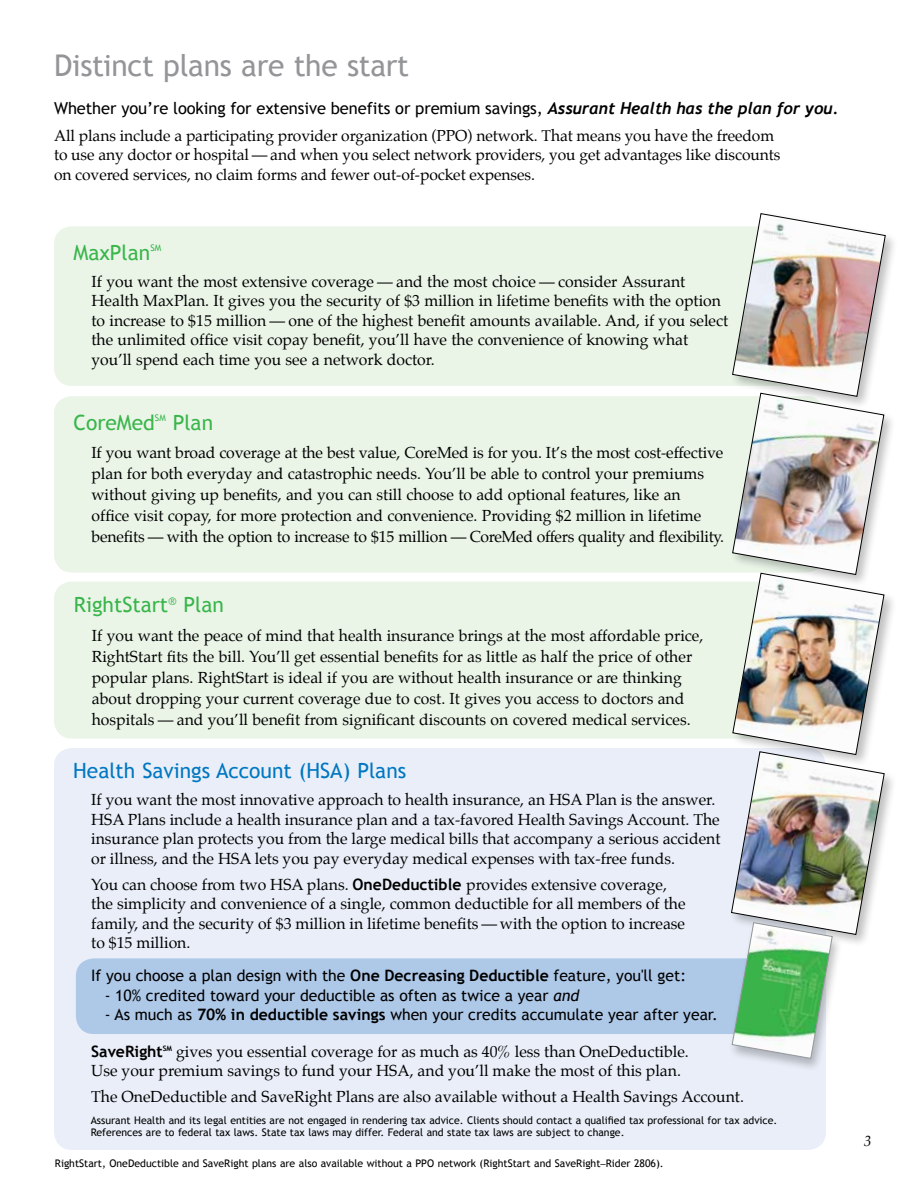
<style>
.page{position:relative;width:918px;height:1188px;background:#fff}
.page>*{position:absolute;margin:0;border:0;box-sizing:border-box;transform-origin:0 0}
.t1{font:30px "Trebuchet MS";letter-spacing:-.01em;color:#939598}
.t2{font:21px "Trebuchet MS";color:#39b54a}
.t3{font:21px "Trebuchet MS";color:#0077c1}
.t4{font:16.5px "Trebuchet MS";letter-spacing:-.005em;color:#000}
.t5{font:15.75px/19.5px "Palatino";color:#000}
.t6{font:15.75px "Trebuchet MS";color:#000}
.t7{font:15.6px/19.8px "Palatino";letter-spacing:-.005em;color:#000}
.t8{font:italic 15px "Palatino";color:#000}
.t9{font:10.5px/12px "Trebuchet MS";color:#000}
.t10{font:9.15px "Trebuchet MS";color:#39b54a}
.s1{font-family:"Trebuchet";font-weight:700;font-style:italic}
.s2{font-size:15.75px}
.s3{font-family:"Trebuchet MS";font-weight:700}
.s4{font-weight:700}
.s5{font-style:italic}
.s6{font-family:"Palatino"}
</style>
<div class="page">
<div style="left:54px;top:226px;width:770px;height:160px;background:#eaf5e8;border-radius:18px"></div>
<div style="left:54px;top:396px;width:770px;height:177px;background:#eaf5e8;border-radius:18px"></div>
<div style="left:54px;top:582px;width:772px;height:157px;background:#eaf5e8;border-radius:18px"></div>
<div style="left:54px;top:748px;width:772px;height:402px;background:#e9eef8;border-radius:18px"></div>
<div style="left:730px;top:211px;width:168px;height:197px;background:#000;opacity:.25"></div>
<div style="left:730px;top:390px;width:167px;height:197px;background:#000;opacity:.25"></div>
<div style="left:730px;top:570px;width:167px;height:196px;background:#000;opacity:.25"></div>
<div style="left:729px;top:749px;width:168px;height:197px;background:#000;opacity:.25"></div>
<div style="left:76px;top:958px;width:727px;height:76px;background:#aec8e8;border-radius:18px"></div>
<div style="left:728px;top:921px;width:115px;height:151px;background:#000;opacity:.25"></div>
<img style="left:731px;top:213px;width:155px;height:846px">
<h1 class="t1" style="left:54px;top:48px;width:357px">Distinct plans are the start</h1>
<p class="t4" style="left:54px;top:99px;width:786px">Whether you’re looking for extensive benefits or premium savings, <span class="s1">Assurant Health has the plan for you.</span></p>
<p class="t7" style="left:54px;top:127px;width:728px">All plans include a participating provider organization (PPO) network. That means you have the freedom to use any doctor or hospital <span class="s2">—</span> and when you select network providers, you get advantages like discounts on covered services, no claim forms and fewer out-of-pocket expenses.</p>
<h2 class="t2" style="left:74px;top:240px;width:78px">MaxPlan</h2>
<p class="t10" style="left:150px;top:243px;width:12px">SM</p>
<p class="t5" style="left:91px;top:273px;width:638px">If you want the most extensive coverage — and the most choice — consider Assurant Health MaxPlan. It gives you the security of $3 million in lifetime benefits with the option to increase to $15 million — one of the highest benefit amounts available. And, if you select the unlimited office visit copay benefit, you’ll have the convenience of knowing what you’ll spend each time you see a network doctor.</p>
<h2 class="t2" style="left:74px;top:410px;width:83px">CoreMed</h2>
<p class="t10" style="left:155px;top:413px;width:12px">SM</p>
<h2 class="t2" style="left:173px;top:410px;width:42px">Plan</h2>
<p class="t5" style="left:92px;top:444px;width:634px;line-height:21px">If you want broad coverage at the best value, CoreMed is for you. It’s the most cost-effective plan for both everyday and catastrophic needs. You’ll be able to control your premiums without giving up benefits, and you can still choose to add optional features, like an<br>office visit copay, for more protection and convenience. Providing $2 million in lifetime benefits — with the option to increase to $15 million — CoreMed offers quality and flexibility.</p>
<h2 class="t2" style="left:74px;top:593px;width:152px">RightStart<sup>®</sup> Plan</h2>
<p class="t5" style="left:92px;top:626px;width:613px;line-height:21px">If you want the peace of mind that health insurance brings at the most affordable price, RightStart fits the bill. You’ll get essential benefits for as little as half the price of other popular plans. RightStart is ideal if you are without health insurance or are thinking about dropping your current coverage due to cost. It gives you access to doctors and hospitals — and you’ll benefit from significant discounts on covered medical services.</p>
<h2 class="t3" style="left:73px;top:759px;width:335px">Health Savings Account (HSA) Plans</h2>
<p class="t5" style="left:91px;top:791px;width:631px">If you want the most innovative approach to health insurance, an HSA Plan is the answer.<br>HSA Plans include a health insurance plan and a tax-favored Health Savings Account. The insurance plan protects you from the large medical bills that accompany a serious accident or illness, and the HSA lets you pay everyday medical expenses with tax-free funds.</p>
<p class="t5" style="left:91px;top:876px;width:596px">You can choose from two HSA plans. <span class="s3">OneDeductible</span> provides extensive coverage, the simplicity and convenience of a single, common deductible for all members of the family, and the security of $3 million in lifetime benefits — with the option to increase to $15 million.</p>
<p class="t6" style="left:91px;top:967px;width:596px">If you choose a plan design with the <span class="s4">One Decreasing Deductible</span> feature, you'll get:</p>
<p class="t6" style="left:105px;top:986px;width:476px">- 10% credited toward your deductible as often as twice a year <span class="s5">and</span></p>
<p class="t6" style="left:105px;top:1006px;width:615px">- As much as <span class="s4">70% in deductible savings</span> when your credits accumulate year after year.</p>
<p class="t5" style="left:91px;top:1043px;width:599px"><span class="s3">SaveRight</span><sup>SM</sup> gives you essential coverage for as much as 40% less than OneDeductible.<br>Use your premium savings to fund your HSA, and you’ll make the most of this plan.</p>
<p class="t5" style="left:91px;top:1089px;width:654px">The OneDeductible and SaveRight Plans are also available without a Health Savings Account.</p>
<p class="t9" style="left:91px;top:1114px;width:688px">Assurant Health and its legal entities are not engaged in rendering tax advice. Clients should contact a qualified tax professional for tax advice.<br>References are to federal tax laws. State tax laws may differ. Federal and state tax laws are subject to change.</p>
<p class="t9" style="left:55px;top:1157px;width:610px">RightStart, OneDeductible and SaveRight plans are also available without a PPO network (RightStart and SaveRight<span class="s6">–</span>Rider 2806).</p>
<p class="t8" style="left:864px;top:1132px;width:9px">3</p>
</div>
